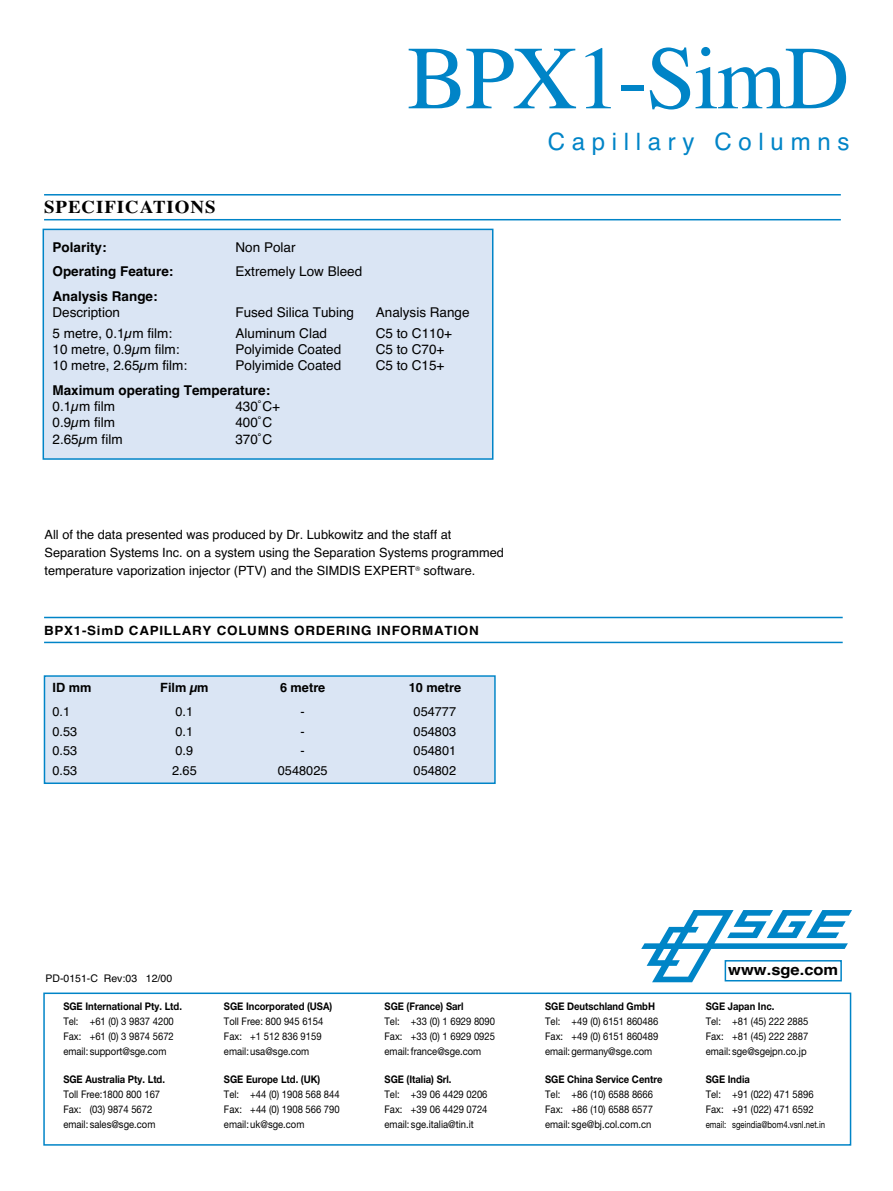
<style>
.page{position:relative;width:893px;height:1191px;background:#fff}
.page>*{position:absolute;margin:0;border:0;box-sizing:border-box;transform-origin:0 0}
.t1{font:90px "Times";letter-spacing:-.025em;color:#0084c7}
.t2{font:24px "Helvetica";letter-spacing:.28em;color:#0084c7}
.t3{font:700 18px "Times";letter-spacing:.05em;color:#000;scale:1.05 1}
.t4{font:700 15px "Helvetica";color:#000;scale:1.1 1}
.t5{font:13.5px "Helvetica";color:#000}
.t6{font:700 13.5px "Helvetica";color:#000}
.t7{font:italic 13.5px "Helvetica";color:#000}
.t8{font:12.75px/18px "Helvetica";color:#000}
.t9{font:700 12.75px "Helvetica";letter-spacing:.055em;color:#000;scale:1.05 1}
.t10{font:700 12.75px "Helvetica";letter-spacing:.055em;color:#000}
.t11{font:10.5px/15px "Helvetica Neue";color:#000;text-align:justify;scale:.9 1}
.t12{font:700 10.5px "Helvetica Neue";color:#000;scale:.9 1}
.t13{font:10.5px "Helvetica";color:#000}
.t14{font:9.75px "Helvetica Neue";color:#000;scale:.8 1}
</style>
<div class="page">
<svg style="left:43px;top:616px;width:800px;height:168px"></svg>
<svg style="left:42px;top:194px;width:799px;height:266px"></svg>
<svg style="left:641px;top:910px;width:211px;height:49px"></svg>
<svg style="left:43px;top:959px;width:809px;height:187px"></svg>
<h1 class="t1" style="left:407px;top:45px;width:444px">BPX1-SimD</h1>
<h2 class="t2" style="left:548px;top:133px;width:303px">Capillary Columns</h2>
<h3 class="t3" style="left:44px;top:200px;width:165px">SPECIFICATIONS</h3>
<p class="t6" style="left:53px;top:242px;width:56px">Polarity:</p>
<p class="t5" style="left:235px;top:242px;width:61px">Non Polar</p>
<p class="t6" style="left:53px;top:267px;width:122px">Operating Feature:</p>
<p class="t5" style="left:235px;top:267px;width:128px">Extremely Low Bleed</p>
<p class="t6" style="left:53px;top:291px;width:106px">Analysis Range:</p>
<p class="t7" style="left:53px;top:308px;width:69px">Description</p>
<p class="t7" style="left:235px;top:308px;width:120px">Fused Silica Tubing</p>
<p class="t7" style="left:376px;top:308px;width:95px">Analysis Range</p>
<p class="t5" style="left:53px;top:328px;width:121px">5 metre, 0.1µm film:</p>
<p class="t5" style="left:235px;top:328px;width:93px">Aluminum Clad</p>
<p class="t5" style="left:376px;top:328px;width:78px">C5 to C110+</p>
<p class="t5" style="left:53px;top:344px;width:129px">10 metre, 0.9µm film:</p>
<p class="t5" style="left:235px;top:344px;width:107px">Polyimide Coated</p>
<p class="t5" style="left:376px;top:344px;width:70px">C5 to C70+</p>
<p class="t5" style="left:53px;top:360px;width:136px">10 metre, 2.65µm film:</p>
<p class="t5" style="left:235px;top:360px;width:107px">Polyimide Coated</p>
<p class="t5" style="left:376px;top:360px;width:70px">C5 to C15+</p>
<p class="t6" style="left:53px;top:385px;width:219px">Maximum operating Temperature:</p>
<p class="t5" style="left:53px;top:401px;width:64px">0.1µm film</p>
<p class="t5" style="left:235px;top:401px;width:46px">430˚C+</p>
<p class="t5" style="left:53px;top:418px;width:64px">0.9µm film</p>
<p class="t5" style="left:235px;top:418px;width:38px">400˚C</p>
<p class="t5" style="left:53px;top:434px;width:72px">2.65µm film</p>
<p class="t5" style="left:235px;top:434px;width:38px">370˚C</p>
<p class="t8" style="left:45px;top:527px;width:461px">All of the data presented was produced by Dr. Lubkowitz and the staff at<br>Separation Systems Inc. on a system using the Separation Systems programmed temperature vaporization injector (PTV) and the SIMDIS EXPERT<sup>®</sup> software.</p>
<p class="t9" style="left:44px;top:626px;width:415px">BPX1-SimD CAPILLARY COLUMNS ORDERING INFORMATION</p>
<p class="t10" style="left:53px;top:683px;width:40px">ID mm</p>
<p class="t10" style="left:160px;top:683px;width:50px">Film µm</p>
<p class="t10" style="left:280px;top:683px;width:47px">6 metre</p>
<p class="t10" style="left:408px;top:683px;width:54px">10 metre</p>
<p class="t8" style="left:53px;top:704px;width:19px">0.1</p>
<p class="t8" style="left:175px;top:704px;width:19px">0.1</p>
<p class="t8" style="left:300px;top:704px;width:6px">-</p>
<p class="t8" style="left:413px;top:704px;width:44px">054777</p>
<p class="t8" style="left:53px;top:723px;width:26px">0.53</p>
<p class="t8" style="left:175px;top:723px;width:19px">0.1</p>
<p class="t8" style="left:300px;top:723px;width:6px">-</p>
<p class="t8" style="left:413px;top:723px;width:44px">054803</p>
<p class="t8" style="left:53px;top:743px;width:26px">0.53</p>
<p class="t8" style="left:175px;top:743px;width:19px">0.9</p>
<p class="t8" style="left:300px;top:743px;width:6px">-</p>
<p class="t8" style="left:413px;top:743px;width:44px">054801</p>
<p class="t8" style="left:53px;top:762px;width:26px">0.53</p>
<p class="t8" style="left:172px;top:762px;width:26px">2.65</p>
<p class="t8" style="left:278px;top:762px;width:51px">0548025</p>
<p class="t8" style="left:413px;top:762px;width:44px">054802</p>
<p class="t13" style="left:46px;top:974px;width:128px">PD-0151-C Rev:03 12/00</p>
<p class="t12" style="left:63px;top:1003px;width:133px">SGE International Pty. Ltd.</p>
<p class="t11" style="left:63px;top:1015px;width:124px">Tel: +61 (0) 3 9837 4200<br>Fax: +61 (0) 3 9874 5672 email: support@sge.com</p>
<p class="t12" style="left:63px;top:1075px;width:114px">SGE Australia Pty. Ltd.</p>
<p class="t11" style="left:63px;top:1088px;width:109px;text-align:left">Toll Free:1800 800 167<br>Fax: (03) 9874 5672 email: sales@sge.com</p>
<p class="t12" style="left:224px;top:1003px;width:122px">SGE Incorporated (USA)</p>
<p class="t11" style="left:224px;top:1015px;width:112px;text-align:left">Toll Free: 800 945 6154<br>Fax: +1 512 836 9159 email: usa@sge.com</p>
<p class="t12" style="left:224px;top:1075px;width:109px">SGE Europe Ltd. (UK)</p>
<p class="t11" style="left:224px;top:1088px;width:130px">Tel: +44 (0) 1908 568 844<br>Fax: +44 (0) 1908 566 790 email: uk@sge.com</p>
<p class="t12" style="left:384px;top:1003px;width:89px">SGE (France) Sarl</p>
<p class="t11" style="left:384px;top:1015px;width:124px">Tel: +33 (0) 1 6929 8090<br>Fax: +33 (0) 1 6929 0925 email: france@sge.com</p>
<p class="t12" style="left:384px;top:1075px;width:76px">SGE (Italia) Srl.</p>
<p class="t11" style="left:384px;top:1088px;width:116px">Tel: +39 06 4429 0206<br>Fax: +39 06 4429 0724 email: sge.italia@tin.it</p>
<p class="t12" style="left:545px;top:1003px;width:124px">SGE Deutschland GmbH</p>
<p class="t11" style="left:545px;top:1015px;width:127px">Tel: +49 (0) 6151 860486<br>Fax: +49 (0) 6151 860489 email: germany@sge.com</p>
<p class="t12" style="left:545px;top:1075px;width:132px">SGE China Service Centre</p>
<p class="t11" style="left:545px;top:1088px;width:121px">Tel: +86 (10) 6588 8666<br>Fax: +86 (10) 6588 6577 email: sge@bj.col.com.cn</p>
<h3 class="t4" style="left:728px;top:964px;width:102px">www.sge.com</h3>
<p class="t12" style="left:705px;top:1003px;width:78px">SGE Japan Inc.</p>
<p class="t11" style="left:705px;top:1015px;width:115px">Tel: +81 (45) 222 2885<br>Fax: +81 (45) 222 2887 email: sge@sgejpn.co.jp</p>
<p class="t12" style="left:705px;top:1075px;width:50px">SGE India</p>
<p class="t11" style="left:705px;top:1088px;width:121px">Tel: +91 (022) 471 5896<br>Fax: +91 (022) 471 6592</p>
<p class="t14" style="left:705px;top:1121px;width:151px">email: sgeindia@bom4.vsnl.net.in</p>
</div>
